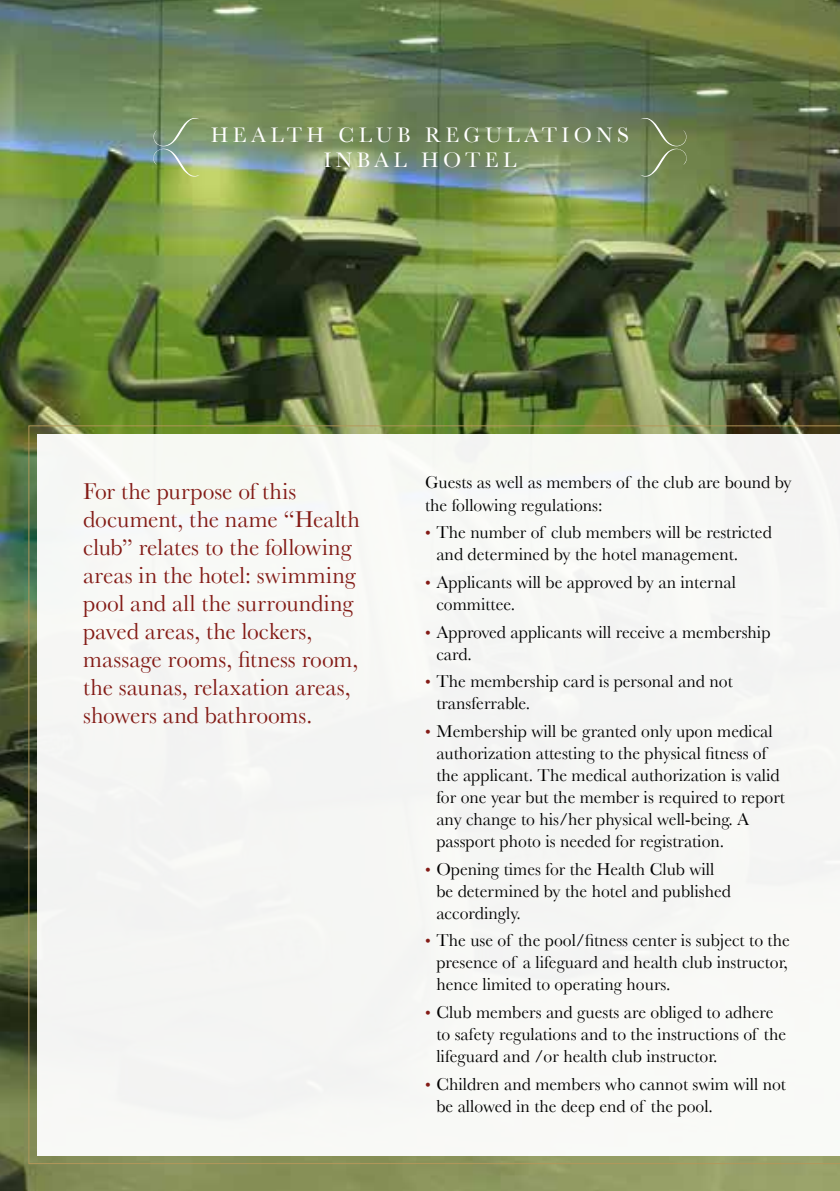
<style>
.page{position:relative;width:840px;height:1191px;background:#fff}
.page>*{position:absolute;margin:0;border:0;box-sizing:border-box;transform-origin:0 0}
.t1{font:24px/28px "Baskerville";color:#831b16}
.t2{font:22px/25.4px "Baskerville";letter-spacing:.2em;color:#fff}
.t3{font:18px/22px "Baskerville";color:#000}
.s1{font-size:16.2px;color:#831b16}
</style>
<div class="page">
<img style="left:0;top:0;width:839px;height:1191px">
<div style="left:28px;top:425px;width:811px;height:739px;background:#f6f6f4"></div>
<img style="left:152px;top:118px;width:48px;height:59px">
<svg style="left:640px;top:118px;width:47px;height:59px;background:#758757"></svg>
<p class="t2" style="left:211px;top:122px;width:42px">Health</p>
<p class="t2" style="left:323px;top:122px;width:201px;text-indent:15px">cl ub reg ulations<br>Inbal</p>
<p class="t2" style="left:421px;top:147px;width:20px">hotel</p>
<p class="t1" style="left:83px;top:477px;width:278px">For the purpose of this document, the name “Health club” relates to the following areas in the hotel: swimming pool and all the surrounding paved areas, the lockers, massage rooms, fitness room, the saunas, relaxation areas, showers and bathrooms.</p>
<p class="t3" style="left:425px;top:471px;width:368px">Guests as well as members of the club are bound by the following regulations:</p>
<p class="t3" style="left:436px;top:521px;width:337px;text-indent:-11px"><span class="s1">•</span> The number of club members will be restricted and determined by the hotel management.</p>
<p class="t3" style="left:436px;top:571px;width:301px;text-indent:-11px"><span class="s1">•</span> Applicants will be approved by an internal committee.</p>
<p class="t3" style="left:436px;top:620px;width:335px;text-indent:-11px"><span class="s1">•</span> Approved applicants will receive a membership card.</p>
<p class="t3" style="left:436px;top:670px;width:298px;text-indent:-11px"><span class="s1">•</span> The membership card is personal and not transferrable.</p>
<p class="t3" style="left:436px;top:720px;width:350px;text-indent:-11px"><span class="s1">•</span> Membership will be granted only upon medical authorization attesting to the physical fitness of the applicant. The medical authorization is valid for one year but the member is required to report any change to his/her physical well-being. A passport photo is needed for registration.</p>
<p class="t3" style="left:436px;top:857px;width:296px;text-indent:-11px"><span class="s1">•</span> Opening times for the Health Club will be determined by the hotel and published accordingly.</p>
<p class="t3" style="left:436px;top:929px;width:355px;text-align:justify;text-indent:-11px"><span class="s1">•</span> The use of the pool/fitness center is subject to the presence of a lifeguard and health club instructor, hence limited to operating hours.</p>
<p class="t3" style="left:436px;top:1001px;width:351px;text-indent:-11px"><span class="s1">•</span> Club members and guests are obliged to adhere to safety regulations and to the instructions of the lifeguard and /or health club instructor.</p>
<p class="t3" style="left:436px;top:1072px;width:351px;text-indent:-11px"><span class="s1">•</span> Children and members who cannot swim will not be allowed in the deep end of the pool.</p>
</div>
